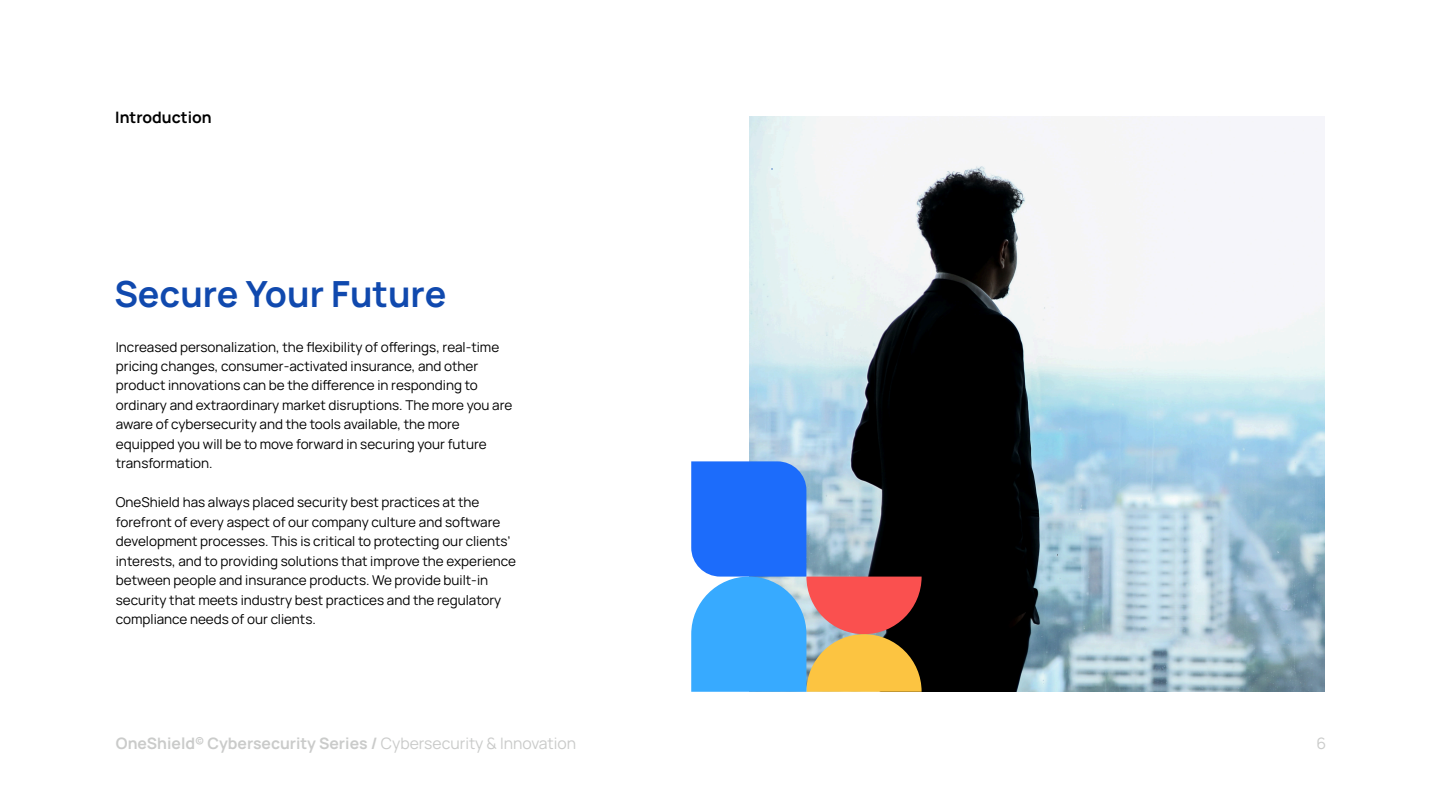
<style>
.page{position:relative;width:1440px;height:810px;background:#fff}
.page>*{position:absolute;margin:0;border:0;box-sizing:border-box;transform-origin:0 0}
.t1{font:700 36px "Manrope";color:#1049ae}
.t2{font:700 15.75px "Manrope";color:#cacbca}
.t3{font:700 15.75px "Manrope";color:#000}
.t4{font:15.75px "Manrope";color:#cacbca}
.t5{font:13.5px/19.5px "Manrope";color:#000}
.s1{font-weight:400}
</style>
<div class="page">
<img style="left:749px;top:116px;width:575px;height:575px">
<svg style="left:691px;top:461px;width:231px;height:231px;background:#6985b0"></svg>
<p class="t3" style="left:115px;top:106px;width:98px">Introduction</p>
<h1 class="t1" style="left:114px;top:269px;width:334px">Secure Your Future</h1>
<p class="t5" style="left:116px;top:336px;width:398px">Increased personalization, the flexibility of offerings, real-time pricing changes, consumer-activated insurance, and other product innovations can be the difference in responding to ordinary and extraordinary market disruptions. The more you are aware of cybersecurity and the tools available, the more equipped you will be to move forward in securing your future transformation.</p>
<p class="t5" style="left:116px;top:492px;width:402px">OneShield has always placed security best practices at the forefront of every aspect of our company culture and software development processes. This is critical to protecting our clients’ interests, and to providing solutions that improve the experience between people and insurance products. We provide built-in security that meets industry best practices and the regulatory compliance needs of our clients.</p>
<p class="t2" style="left:116px;top:732px;width:462px">OneShield<sup>(c)</sup> Cybersecurity Series / <span class="s1">Cybersecurity &amp; Innovation</span></p>
<p class="t4" style="left:1317px;top:732px;width:11px">6</p>
</div>
